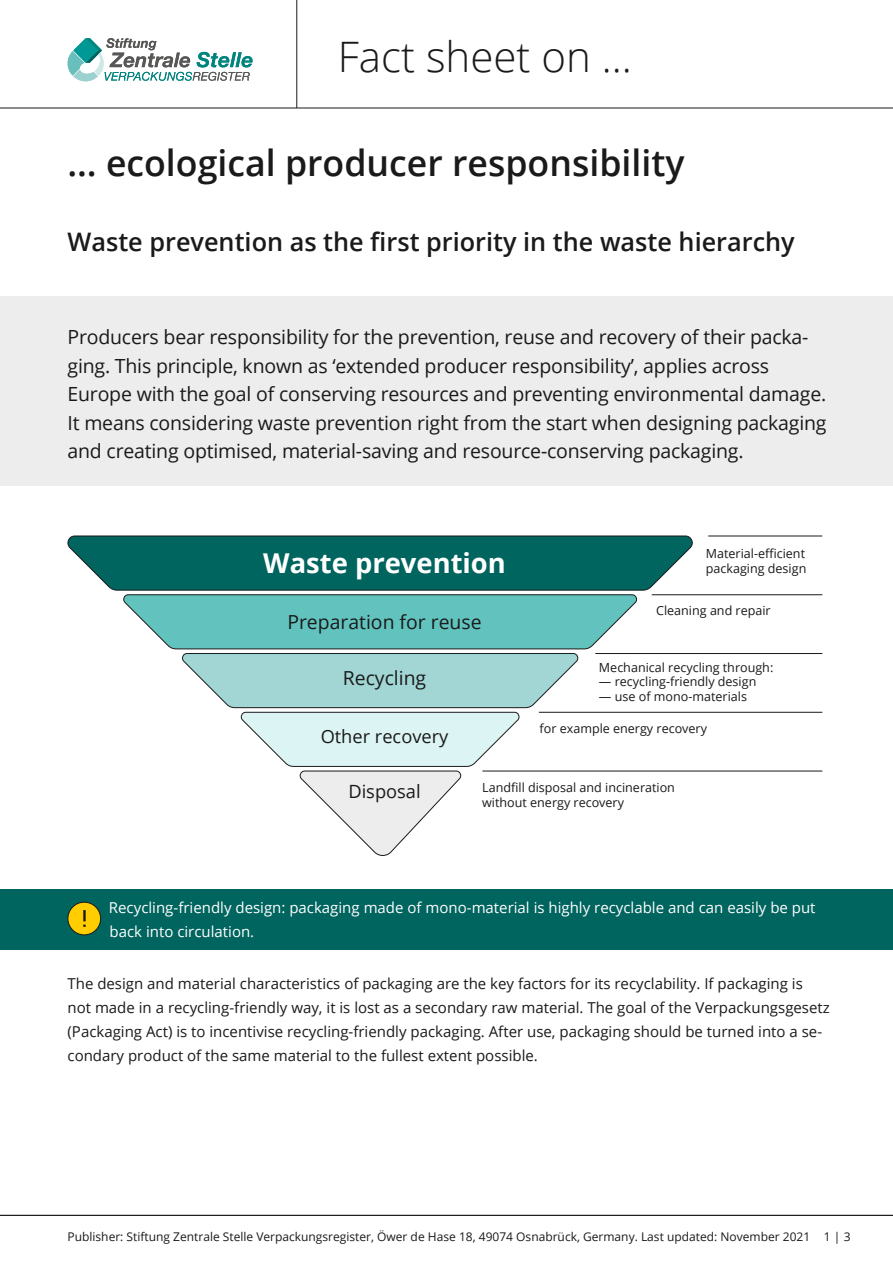
<style>
.page{position:relative;width:893px;height:1263px;background:#fff}
.page>*{position:absolute;margin:0;border:0;box-sizing:border-box;transform-origin:0 0}
.Titel{font:300 42px "Open Sans";color:#1a1a1a}
.t1{font:600 36px "Open Sans";color:#1a1a1a}
.t2{font:700 27.3px "Open Sans";color:#fff}
.t3{font:600 25.5px "Open Sans";color:#1a1a1a}
.Anlesetext{font:19.5px/28.5px "Open Sans";letter-spacing:-.01em;color:#1a1a1a}
.t4{font:19.35px "Open Sans";color:#1a1a1a}
.t5{font:18.3px "Open Sans";color:#1a1a1a}
.Copy{font:15px/24px "Open Sans";color:#1a1a1a}
.Achtung_seitenbreit{font:15px/24px "Open Sans";color:#fff}
.t6{font:12.6px/14.9px "Open Sans";color:#1a1a1a}
.t7{font:12px "Open Sans";color:#1a1a1a}
</style>
<div class="page">
<div style="left:0;top:297px;width:892px;height:189px;background:#ededed"></div>
<div style="left:0;top:889px;width:892px;height:60px;background:#00645f"></div>
<svg style="left:68px;top:536px;width:627px;height:320px"></svg>
<hr style="left:651px;top:595px;width:171px;height:1px;background:#1a1a1a">
<hr style="left:708px;top:536px;width:114px;height:1px;background:#1a1a1a">
<hr style="left:595px;top:653px;width:227px;height:1px;background:#1a1a1a">
<hr style="left:539px;top:712px;width:283px;height:1px;background:#1a1a1a">
<hr style="left:482px;top:771px;width:340px;height:1px;background:#1a1a1a">
<div style="left:68px;top:902px;width:33px;height:33px;background:#ffcd00;border-radius:50%"></div>
<div style="left:67px;top:902px;width:34px;height:33px;border:1px solid #1a1a1a;border-radius:50%"></div>
<svg style="left:83px;top:910px;width:3px;height:17px"></svg>
<hr style="left:0;top:1215px;width:892px;height:1px;background:#1a1a1a">
<svg style="left:67px;top:38px;width:185px;height:44px"></svg>
<hr style="left:0;top:108px;width:892px;height:1px;background:#1a1a1a">
<hr style="left:296px;top:0;width:1px;height:108px;background:#1a1a1a">
<h1 class="Titel" style="left:338px;top:28px;width:296px">Fact sheet on …</h1>
<h2 class="t1" style="left:68px;top:138px;width:618px">… ecological producer responsibility</h2>
<h3 class="t3" style="left:68px;top:224px;width:728px">Waste prevention as the first priority in the waste hierarchy</h3>
<p class="Anlesetext" style="left:68px;top:322px;width:760px">Producers bear responsibility for the prevention, reuse and recovery of their packa&shy;ging. This principle, known as ‘extended producer responsibility’, applies across Europe with the goal of conserving resources and preventing environmental damage.<br>It means considering waste prevention right from the start when designing packaging and creating optimised, material-saving and resource-conserving packaging.</p>
<p class="t6" style="left:705px;top:546px;width:102px">Material-efficient packaging design</p>
<p class="t6" style="left:656px;top:602px;width:116px">Cleaning and repair</p>
<p class="t2" style="left:263px;top:544px;width:244px">Waste prevention</p>
<p class="t4" style="left:287px;top:609px;width:196px">Preparation for reuse</p>
<p class="t4" style="left:343px;top:665px;width:85px">Recycling</p>
<p class="t5" style="left:320px;top:723px;width:129px">Other recovery</p>
<p class="t5" style="left:348px;top:779px;width:74px">Disposal</p>
<p class="t6" style="left:599px;top:659px;width:176px">Mechanical recycling through:</p>
<p class="t6" style="left:599px;top:674px;width:159px">— recycling-friendly design</p>
<p class="t6" style="left:599px;top:689px;width:149px">— use of mono-materials</p>
<p class="t6" style="left:539px;top:721px;width:169px">for example energy recovery</p>
<p class="t6" style="left:482px;top:779px;width:194px">Landfill disposal and incineration without energy recovery</p>
<p class="Achtung_seitenbreit" style="left:109px;top:895px;width:708px">Recycling-friendly design: packaging made of mono-material is highly recyclable and can easily be put back into circulation.</p>
<p class="Copy" style="left:68px;top:971px;width:763px">The design and material characteristics of packaging are the key factors for its recyclability. If packaging is not made in a recycling-friendly way, it is lost as a secondary raw material. The goal of the Verpackungsgesetz (Packaging Act) is to incentivise recycling-friendly packaging. After use, packaging should be turned into a se&shy;condary product of the same material to the fullest extent possible.</p>
<p class="t7" style="left:68px;top:1229px;width:784px">Publisher: Stiftung Zentrale Stelle Verpackungsregister, Öwer de Hase 18, 49074 Osnabrück, Germany. Last updated: November 2021 1 | 3</p>
</div>
